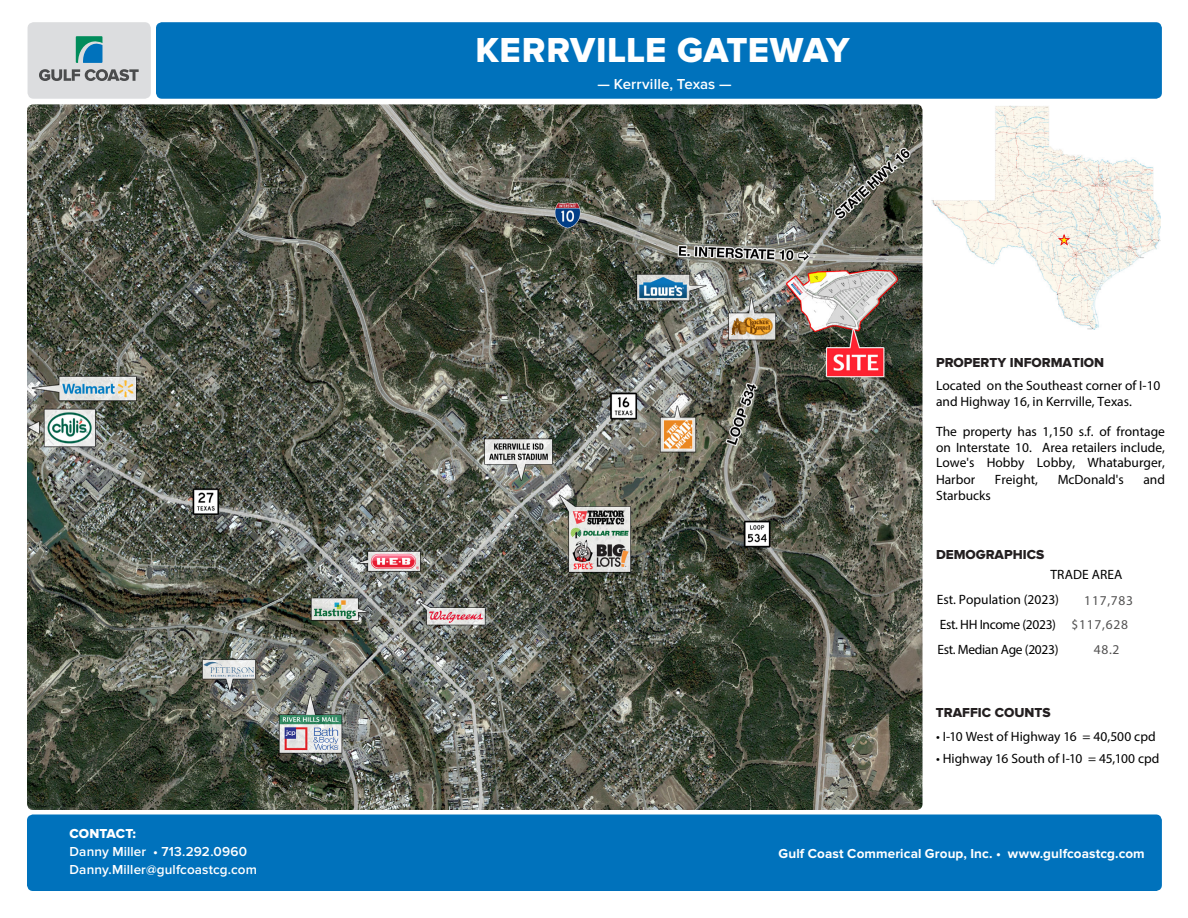
<style>
.page{position:relative;width:1188px;height:918px;background:#fff}
.page>*{position:absolute;margin:0;border:0;box-sizing:border-box;transform-origin:0 0}
.t1{font:36px "Proxima Nova Extrabld";letter-spacing:.005em;color:#fff}
.t2{font:600 15px "Proxima Nova";letter-spacing:.005em;color:#fff}
.t3{font:13.5px/15.9px "Myriad Pro";color:#000}
.t4{font:600 13.5px/18px "Proxima Nova";letter-spacing:.01em;color:#fff}
.t5{font:13.5px/25.2px "Myriad Pro";letter-spacing:-.025em;color:#000}
.t6{font:700 13.5px "Proxima Nova";letter-spacing:.01em;color:#fff}
.t7{font:13.5px "Proxima Nova A Extrabld";color:#231f20}
.t8{font:13.5px "Myriad Pro";letter-spacing:.055em;color:#535252}
.s1{font-family:"Proxima Nova Extrabld";font-weight:400}
.s2{font-family:"Proxima Nova A Extrabld";color:#231f20}
</style>
<div class="page">
<img style="left:27px;top:104px;width:895px;height:706px">
<div style="left:156px;top:22px;width:1006px;height:77px;background:#0072bc;border-radius:6px"></div>
<div style="left:28px;top:22px;width:123px;height:77px;background:#dcdddf;border-radius:6px"></div>
<svg style="left:39px;top:69px;width:100px;height:12px"></svg>
<svg style="left:76px;top:36px;width:26px;height:27px"></svg>
<div style="left:27px;top:814px;width:1135px;height:77px;background:#0072bc;border-radius:6px"></div>
<img style="left:932px;top:105px;width:229px;height:224px">
<svg style="left:1057px;top:233px;width:14px;height:13px"></svg>
<p class="t4" style="left:70px;top:825px;width:189px"><span class="s1">CONTACT:<br></span>Danny Miller • 713.292.0960<br>Danny.Miller@gulfcoastcg.com</p>
<p class="t1" style="left:475px;top:29px;width:376px">KERRVILLE GATEWAY</p>
<p class="t2" style="left:598px;top:75px;width:136px">— Kerrville, Texas —</p>
<p class="t3" style="left:936px;top:352px;width:226px;line-height:22.2px"><span class="s2">PROPERTY INFORMATION<br></span>Located on the Southeast corner of I-10</p>
<p class="t3" style="left:936px;top:386px;width:230px;line-height:29.7px">and Highway 16, in Kerrville, Texas.<br>The property has 1,150 s.f. of frontage</p>
<p class="t3" style="left:936px;top:439px;width:230px;text-align:justify">on Interstate 10. Area retailers include, Lowe's Hobby Lobby, Whataburger, Harbor</p>
<p class="t3" style="left:995px;top:471px;width:45px">Freight,</p>
<p class="t3" style="left:1058px;top:471px;width:67px">McDonald's</p>
<p class="t3" style="left:1143px;top:471px;width:23px">and</p>
<p class="t3" style="left:936px;top:488px;width:56px">Starbucks</p>
<p class="t7" style="left:936px;top:547px;width:110px">DEMOGRAPHICS</p>
<p class="t3" style="left:1050px;top:566px;width:74px">TRADE AREA</p>
<p class="t8" style="left:1084px;top:592px;width:50px">117,783</p>
<p class="t8" style="left:1071px;top:616px;width:58px">$117,628</p>
<p class="t8" style="left:1094px;top:641px;width:27px">48.2</p>
<p class="t5" style="left:937px;top:587px;width:124px">Est. Population (2023)<br>Est. HH Income (2023)<br>Est. Median Age (2023)</p>
<p class="t7" style="left:936px;top:705px;width:116px">TRAFFIC COUNTS</p>
<p class="t3" style="left:936px;top:728px;width:221px">• I-10 West of Highway 16 = 40,500 cpd</p>
<p class="t3" style="left:936px;top:751px;width:225px">• Highway 16 South of I-10 = 45,100 cpd</p>
<p class="t6" style="left:779px;top:846px;width:368px">Gulf Coast Commerical Group, Inc. • www.gulfcoastcg.com</p>
</div>
